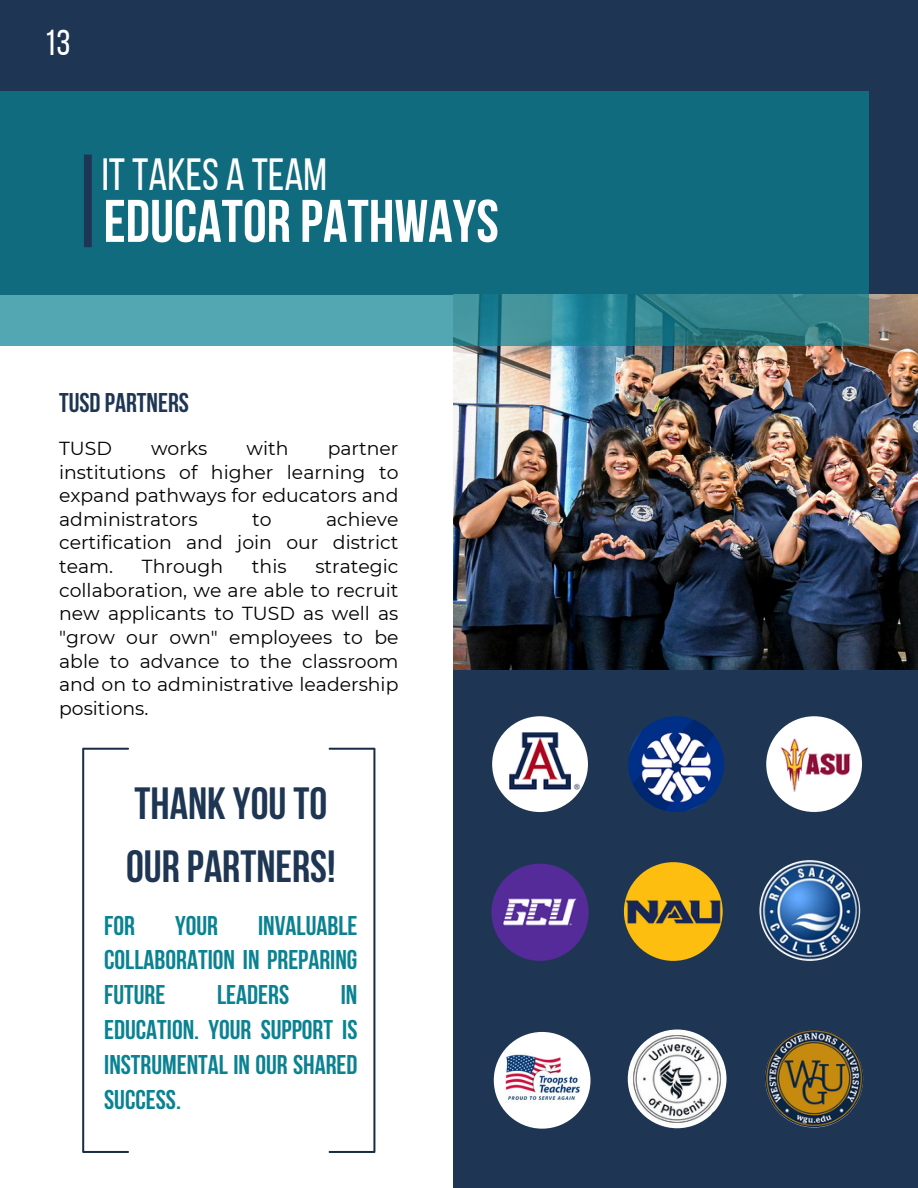
<style>
.page{position:relative;width:918px;height:1188px;background:#fff}
.page>*{position:absolute;margin:0;border:0;box-sizing:border-box;transform-origin:0 0}
.t1{font:700 60px "Bebas Neue";color:#fff}
.t2{font:700 45px/63px "Bebas Neue";color:#1e3653}
.t3{font:45px "Bebas Neue";color:#fff}
.t4{font:36px "Bebas Neue";color:#fff}
.t5{font:700 27px/34.8px "Bebas Neue";color:#0a8291;text-align:justify}
.t6{font:700 27px "Bebas Neue";color:#1e3653}
.t7{font:18.9px/23.7px "Montserrat";color:#000;text-align:justify}
</style>
<div class="page">
<div style="left:454px;top:670px;width:464px;height:518px;background:#1e3653"></div>
<img style="left:492px;top:716px;width:96px;height:96px;border-radius:50%">
<img style="left:628px;top:716px;width:96px;height:96px;border-radius:50%">
<img style="left:491px;top:864px;width:98px;height:97px;border-radius:50%">
<img style="left:628px;top:1030px;width:99px;height:98px;border-radius:50%">
<img style="left:759px;top:860px;width:101px;height:101px;border-radius:50%">
<img style="left:494px;top:1032px;width:97px;height:97px;border-radius:50%">
<img style="left:765px;top:1030px;width:98px;height:98px;border-radius:50%">
<img style="left:624px;top:862px;width:99px;height:99px;border-radius:50%">
<div style="left:0;top:0;width:918px;height:295px;background:#1e3653"></div>
<img style="left:454px;top:295px;width:464px;height:375px">
<svg style="left:0;top:92px;width:868px;height:254px;background:#1a7385"></svg>
<div style="left:84px;top:155px;width:8px;height:92px;background:#1e3653"></div>
<svg style="left:82px;top:748px;width:47px;height:405px"></svg>
<svg style="left:329px;top:748px;width:46px;height:405px"></svg>
<img style="left:766px;top:716px;width:96px;height:96px;border-radius:50%">
<p class="t4" style="left:44px;top:28px;width:28px">13</p>
<p class="t3" style="left:102px;top:156px;width:227px">ITTAKES A TEAM</p>
<p class="t1" style="left:104px;top:197px;width:397px">EDUCATOR PATHWAYS</p>
<p class="t6" style="left:59px;top:392px;width:131px">TUSD PARTNERS</p>
<p class="t7" style="left:59px;top:436px;width:54px">TUSD</p>
<p class="t7" style="left:151px;top:436px;width:58px">works</p>
<p class="t7" style="left:247px;top:436px;width:44px">with</p>
<p class="t7" style="left:59px;top:436px;width:341px;text-indent:269px">partner institutions of higher learning to expand pathways for educators and administrators</p>
<p class="t7" style="left:59px;top:507px;width:341px;text-indent:267px">achieve certification and join our district team.</p>
<p class="t7" style="left:252px;top:507px;width:21px">to</p>
<p class="t7" style="left:59px;top:554px;width:341px;text-indent:256px">strategic collaboration, we are able to recruit new applicants to TUSD as well as "grow our own" employees to be able to advance to the classroom and on to administrative leadership positions.</p>
<p class="t7" style="left:142px;top:554px;width:83px">Through</p>
<p class="t7" style="left:252px;top:554px;width:36px">this</p>
<p class="t2" style="left:126px;top:776px;width:211px">THANK YOU TO<br>OUR PARTNERS!</p>
<p class="t5" style="left:104px;top:910px;width:32px">FOR</p>
<p class="t5" style="left:175px;top:910px;width:44px">YOUR</p>
<p class="t5" style="left:104px;top:910px;width:255px;text-indent:154px">INVALUABLE COLLABORATION IN PREPARING FUTURE</p>
<p class="t5" style="left:217px;top:980px;width:73px">LEADERS</p>
<p class="t5" style="left:104px;top:980px;width:255px;text-indent:237px">IN EDUCATION. YOUR SUPPORT IS INSTRUMENTAL IN OUR SHARED SUCCESS.</p>
</div>
